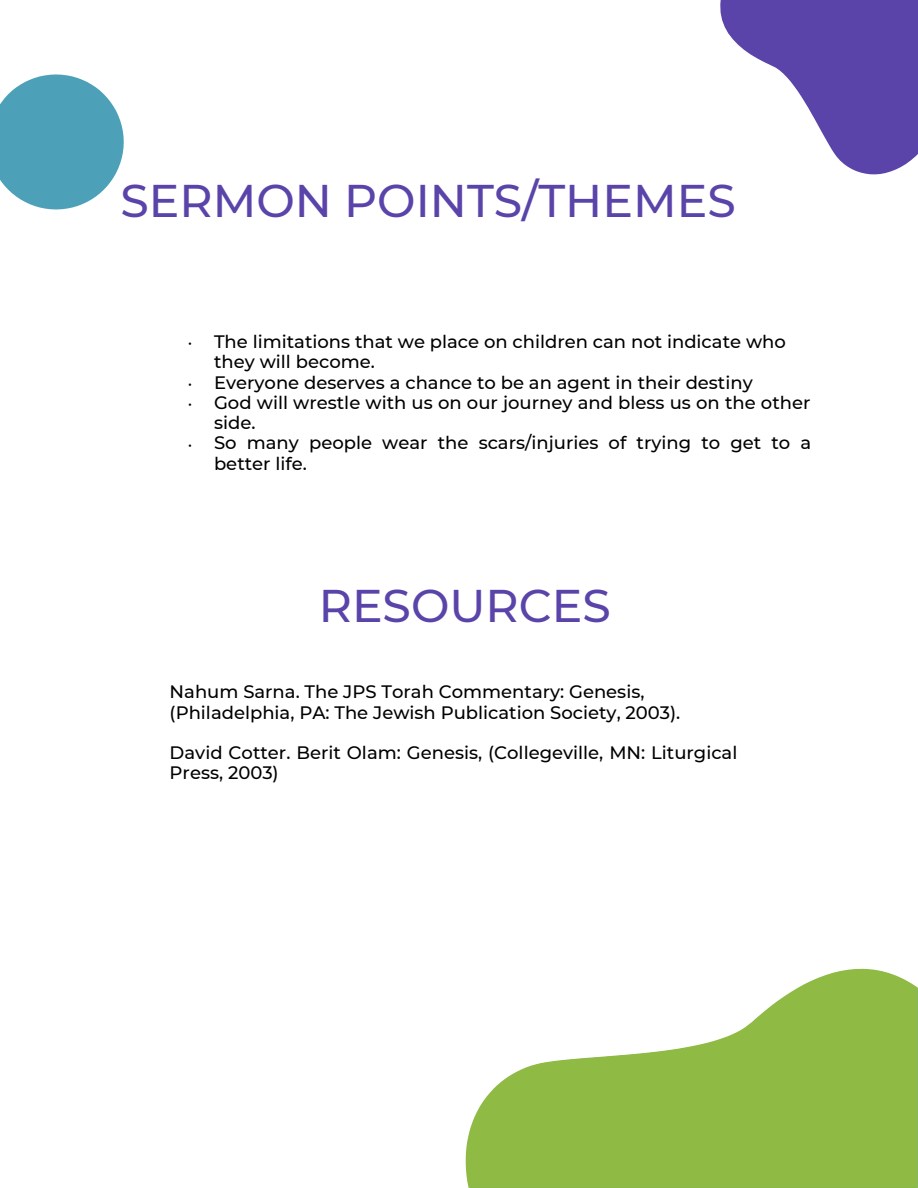
<style>
.page{position:relative;width:918px;height:1188px;background:#fff}
.page>*{position:absolute;margin:0;border:0;box-sizing:border-box;transform-origin:0 0}
.t1{font:500 45.75px "Montserrat";color:#5a44aa}
.t2{font:500 18px/20.2px "Montserrat";color:#000}
.t3{font:18px/20.2px "IBM Plex Sans";color:#000}
</style>
<div class="page">
<svg style="left:0;top:74px;width:124px;height:135px"></svg>
<svg style="left:466px;top:969px;width:452px;height:219px;fill:#8fba44"></svg>
<svg style="left:720px;top:0;width:198px;height:174px"></svg>
<h1 class="t1" style="left:120px;top:173px;width:617px">SERMON POINTS/THEMES</h1>
<p class="t3" style="left:187px;top:333px;width:7px">·</p>
<p class="t3" style="left:187px;top:373px;width:7px">· ·</p>
<p class="t3" style="left:187px;top:434px;width:7px">·</p>
<p class="t2" style="left:214px;top:332px;width:599px">The limitations that we place on children can not indicate who they will become.<br>Everyone deserves a chance to be an agent in their destiny<br>God will wrestle with us on our journey and bless us on the other side.<br>So many people wear the scars/injuries of trying to get to a better life.</p>
<h1 class="t1" style="left:319px;top:578px;width:294px">RESOURCES</h1>
<p class="t2" style="left:170px;top:682px;width:512px">Nahum Sarna. The JPS Torah Commentary: Genesis, (Philadelphia, PA: The Jewish Publication Society, 2003).</p>
<p class="t2" style="left:170px;top:742px;width:569px">David Cotter. Berit Olam: Genesis, (Collegeville, MN: Liturgical<br>Press, 2003)</p>
</div>
